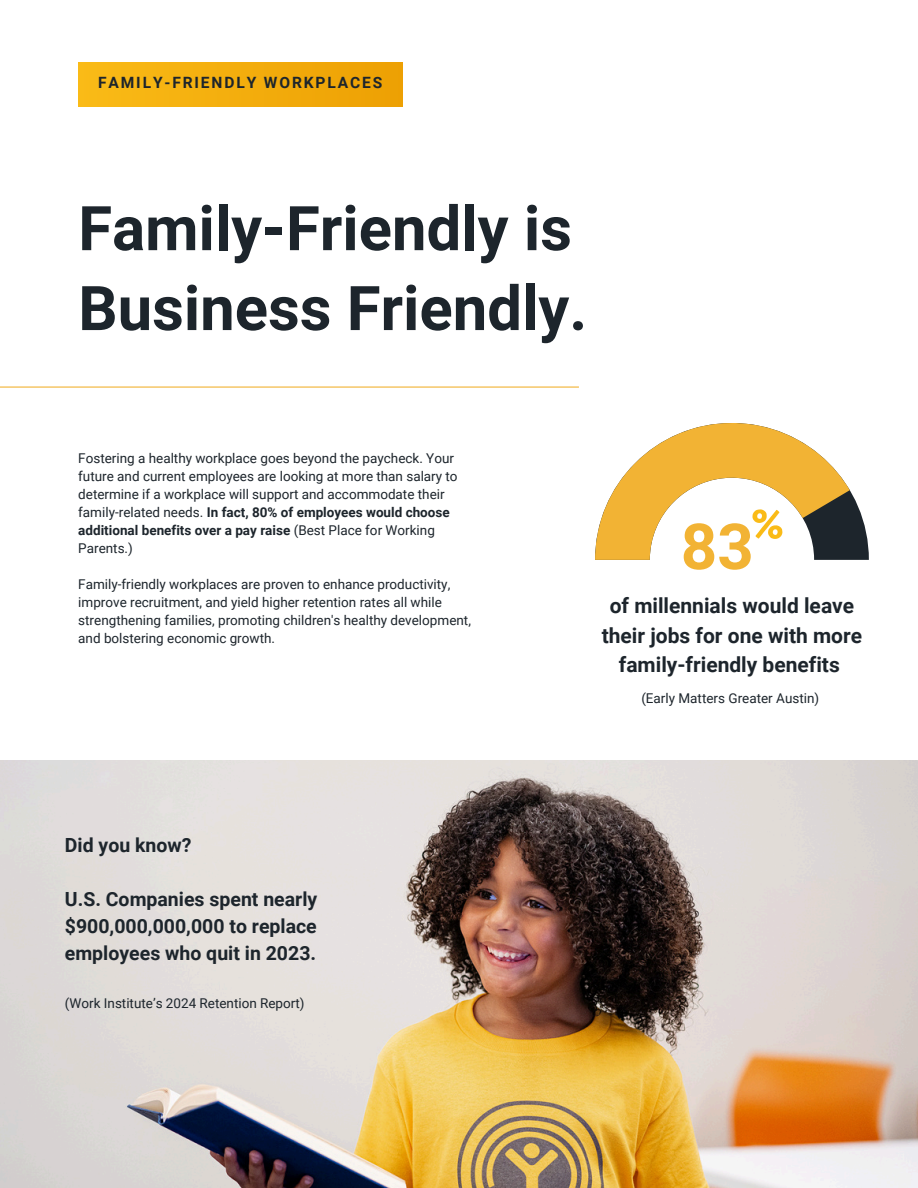
<style>
.page{position:relative;width:918px;height:1188px;background:#fff}
.page>*{position:absolute;margin:0;border:0;box-sizing:border-box;transform-origin:0 0}
.t1{font:700 63.6px "Roboto";color:#f2b334}
.t2{font:700 61.65px/79.9px "Roboto";color:#1d252c}
.t3{font:700 21px/29.4px "Roboto";color:#1d252c;text-align:center}
.t4{font:700 19.5px/27px "Roboto";color:#1d252c;text-align:justify}
.t5{font:700 15.6px "Roboto";letter-spacing:.12em;color:#1d252c}
.t6{font:13.5px/18px "Roboto";color:#1d252c}
.s1{font-weight:700}
</style>
<div class="page">
<div style="left:78px;top:62px;width:324px;height:45px;background:linear-gradient(to right,#fabb17,#eda003)"></div>
<hr style="left:0;top:387px;width:579px;height:1px;background:#f2b334">
<svg style="left:595px;top:423px;width:274px;height:137px"></svg>
<img style="left:0;top:760px;width:918px;height:428px">
<p class="t5" style="left:98px;top:74px;width:286px">FAMILY-FRIENDLY WORKPLACES</p>
<p class="t2" style="left:78px;top:189px;width:510px">Family-Friendly is<br>Business Friendly.</p>
<p class="t6" style="left:78px;top:450px;width:381px">Fostering a healthy workplace goes beyond the paycheck. Your future and current employees are looking at more than salary to determine if a workplace will support and accommodate their family-related needs. <span class="s1">In fact, 80% of employees would choose additional benefits over a pay raise</span> (Best Place for Working Parents.)</p>
<p class="t6" style="left:78px;top:576px;width:394px">Family-friendly workplaces are proven to enhance productivity, improve recruitment, and yield higher retention rates all while strengthening families, promoting children's healthy development, and bolstering economic growth.</p>
<h3 class="t1" style="left:681px;top:510px;width:75px">83</h3>
<h2 class="t3" style="left:602px;top:591px;width:262px">of millennials would leave their jobs for one with more family-friendly benefits</h2>
<h2 class="t6" style="left:641px;top:690px;width:179px">(Early Matters Greater Austin)</h2>
<h2 class="t4" style="left:65px;top:832px;width:128px">Did you know?</h2>
<p class="t4" style="left:65px;top:886px;width:254px">U.S. Companies spent nearly $900,000,000,000 to replace employees who quit in 2023.</p>
<p class="t6" style="left:65px;top:995px;width:241px">(Work Institute’s 2024 Retention Report)</p>
</div>
